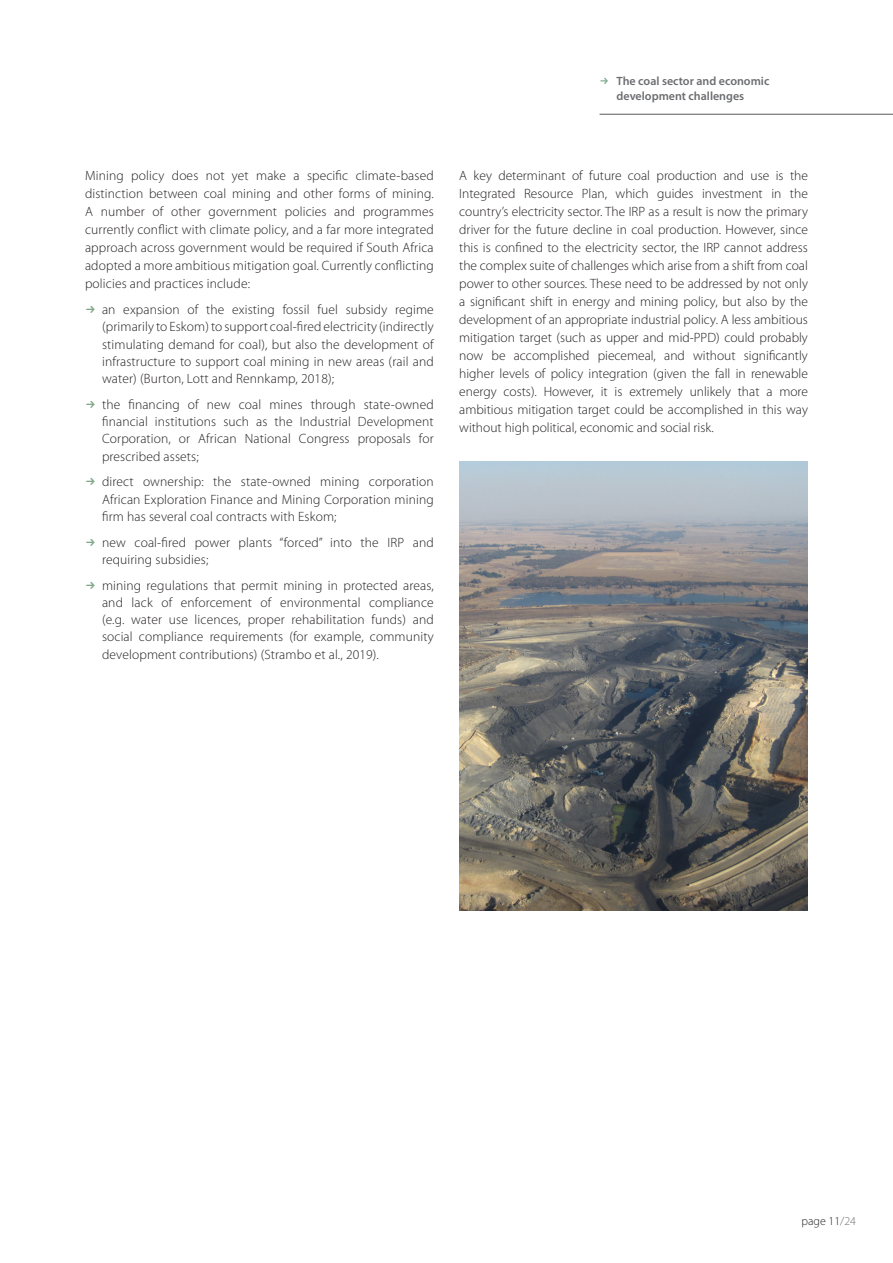
<style>
.page{position:relative;width:893px;height:1263px;background:#fff}
.page>*{position:absolute;margin:0;border:0;box-sizing:border-box;transform-origin:0 0}
.COPY{font:300 13.5px/18px "Myriad Pro";letter-spacing:.01em;color:#231f20;text-align:justify}
.t1{font:600 12px/15px "Myriad Pro";color:#6c6d70}
.t2{font:300 12px "Myriad Pro";color:#231f20}
.s1{color:#6c6d70}
</style>
<div class="page">
<hr style="left:600px;top:114px;width:293px;height:1px;background:#6c6d70">
<img style="left:459px;top:461px;width:349px;height:449px">
<p class="t1" style="left:617px;top:73px;width:154px">The coal sector and economic development challenges</p>
<p class="COPY" style="left:85px;top:167px;width:350px">Mining policy does not yet make a specific climate-based distinction between coal mining and other forms of mining.<br>A number of other government policies and programmes currently conflict with climate policy, and a far more integrated approach across government would be required if South Africa adopted a more ambitious mitigation goal. Currently conflicting policies and practices include:</p>
<p class="COPY" style="left:102px;top:301px;width:333px;line-height:17.2px">an expansion of the existing fossil fuel subsidy regime (primarily to Eskom) to support coal-fired electricity (indirectly stimulating demand for coal), but also the development of infrastructure to support coal mining in new areas (rail and water) (Burton, Lott and Rennkamp, 2018);</p>
<p class="COPY" style="left:102px;top:396px;width:333px;line-height:17.2px">the financing of new coal mines through state-owned financial institutions such as the Industrial Development Corporation, or African National Congress proposals for prescribed assets;</p>
<p class="COPY" style="left:102px;top:473px;width:333px;line-height:17.2px">direct ownership: the state-owned mining corporation African Exploration Finance and Mining Corporation mining firm has several coal contracts with Eskom;</p>
<p class="COPY" style="left:102px;top:534px;width:333px;line-height:17.2px">new coal-fired power plants “forced” into the IRP and requiring subsidies;</p>
<p class="COPY" style="left:102px;top:577px;width:333px;line-height:17.2px">mining regulations that permit mining in protected areas, and lack of enforcement of environmental compliance (e.g. water use licences, proper rehabilitation funds) and social compliance requirements (for example, community development contributions) (Strambo et al., 2019).</p>
<p class="COPY" style="left:459px;top:167px;width:350px">A key determinant of future coal production and use is the Integrated Resource Plan, which guides investment in the country’s electricity sector. The IRP as a result is now the primary driver for the future decline in coal production. However, since this is confined to the electricity sector, the IRP cannot address the complex suite of challenges which arise from a shift from coal power to other sources. These need to be addressed by not only a significant shift in energy and mining policy, but also by the development of an appropriate industrial policy. A less ambitious mitigation target (such as upper and mid-PPD) could probably now be accomplished piecemeal, and without significantly higher levels of policy integration (given the fall in renewable energy costs). However, it is extremely unlikely that a more ambitious mitigation target could be accomplished in this way without high political, economic and social risk.</p>
<p class="t2" style="left:801px;top:1214px;width:56px">page 11<span class="s1">/24</span></p>
</div>
